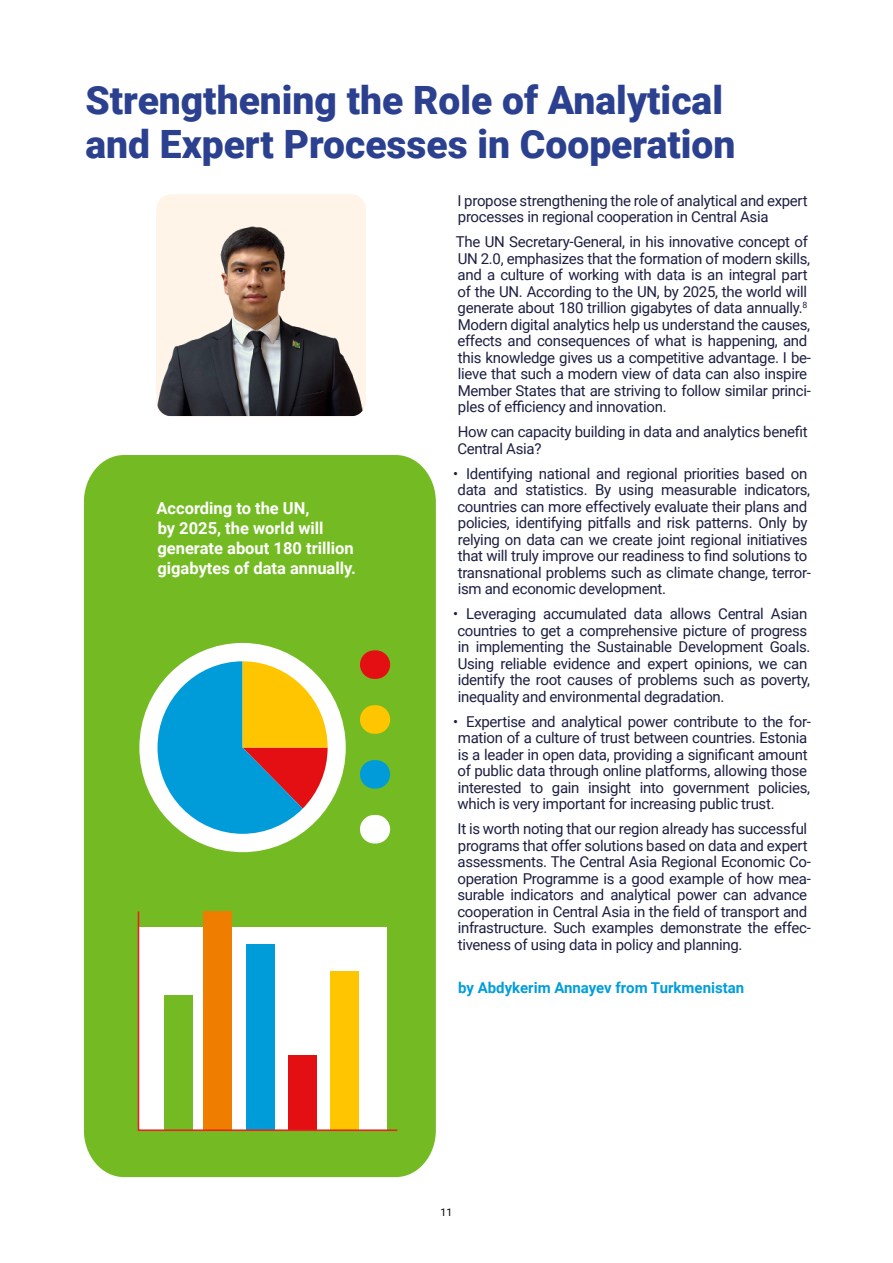
<style>
.page{position:relative;width:893px;height:1263px;background:#fff}
.page>*{position:absolute;margin:0;border:0;box-sizing:border-box;transform-origin:0 0}
.t1{font:900 39px/43.5px "Roboto";color:#2b4190}
.t2{font:700 16.5px/19.8px "Roboto";color:#fff}
.t3{font:15px/16.5px "Roboto";letter-spacing:-.02em;color:#1d1f42}
.t4{font:700 15px "Roboto";color:#009edb}
.t5{font:10.5px "Roboto";color:#000}
</style>
<div class="page">
<div style="left:157px;top:194px;width:209px;height:222px;background:#fff4e7;border-radius:15px"></div>
<img style="left:157px;top:204px;width:209px;height:212px">
<div style="left:84px;top:455px;width:352px;height:722px;background:#74bb23"></div>
<svg style="left:137px;top:910px;width:262px;height:222px"></svg>
<div style="left:139px;top:643px;width:207px;height:209px;background:#fff;border-radius:50%"></div>
<svg style="left:158px;top:661px;width:170px;height:173px"></svg>
<div style="left:360px;top:650px;width:30px;height:29px;background:#e30f13;border-radius:14px"></div>
<div style="left:360px;top:760px;width:30px;height:29px;background:#009bd9;border-radius:14px"></div>
<div style="left:360px;top:705px;width:30px;height:29px;background:#ffc600;border-radius:14px"></div>
<div style="left:360px;top:815px;width:30px;height:28px;background:#fff;border-radius:14px"></div>
<h1 class="t1" style="left:85px;top:77px;width:651px">Strengthening the Role of Analytical and Expert Processes in Cooperation</h1>
<p class="t3" style="left:458px;top:191px;width:352px">I propose strengthening the role of analytical and expert processes in regional cooperation in Central Asia</p>
<p class="t3" style="left:456px;top:233px;width:357px">The UN Secretary-General, in his innovative concept of UN 2.0, emphasizes that the formation of modern skills, and a culture of working with data is an integral part of the UN. According to the UN, by 2025, the world will generate about 180 trillion gigabytes of data annually.<sup>8<br></sup>Modern digital analytics help us understand the causes, effects and consequences of what is happening, and this knowledge gives us a competitive advantage. I be&shy;lieve that such a modern view of data can also inspire Member States that are striving to follow similar princi&shy;ples of efficiency and innovation.</p>
<p class="t3" style="left:457px;top:423px;width:352px">How can capacity building in data and analytics benefit<br>Central Asia?</p>
<p class="t3" style="left:453px;top:464px;width:359px">• Identifying national and regional priorities based on data and statistics. By using measurable indicators, countries can more effectively evaluate their plans and policies, identifying pitfalls and risk patterns. Only by relying on data can we create joint regional initiatives that will truly improve our readiness to find solutions to transnational problems such as climate change, terror&shy;ism and economic development.</p>
<p class="t3" style="left:453px;top:605px;width:359px">• Leveraging accumulated data allows Central Asian countries to get a comprehensive picture of progress in implementing the Sustainable Development Goals.<br>Using reliable evidence and expert opinions, we can identify the root causes of problems such as poverty, inequality and environmental degradation.</p>
<p class="t3" style="left:453px;top:713px;width:359px">• Expertise and analytical power contribute to the for&shy;mation of a culture of trust between countries. Estonia is a leader in open data, providing a significant amount of public data through online platforms, allowing those interested to gain insight into government policies, which is very important for increasing public trust.</p>
<p class="t3" style="left:457px;top:820px;width:355px">It is worth noting that our region already has successful programs that offer solutions based on data and expert assessments. The Central Asia Regional Economic Co&shy;operation Programme is a good example of how mea&shy;surable indicators and analytical power can advance cooperation in Central Asia in the field of transport and infrastructure. Such examples demonstrate the effec&shy;tiveness of using data in policy and planning.</p>
<p class="t4" style="left:458px;top:977px;width:288px">by Abdykerim Annayev from Turkmenistan</p>
<p class="t2" style="left:156px;top:498px;width:201px">According to the UN,<br>by 2025, the world will generate about 180 trillion gigabytes of data annually.</p>
<p class="t5" style="left:441px;top:1205px;width:13px">11</p>
</div>
